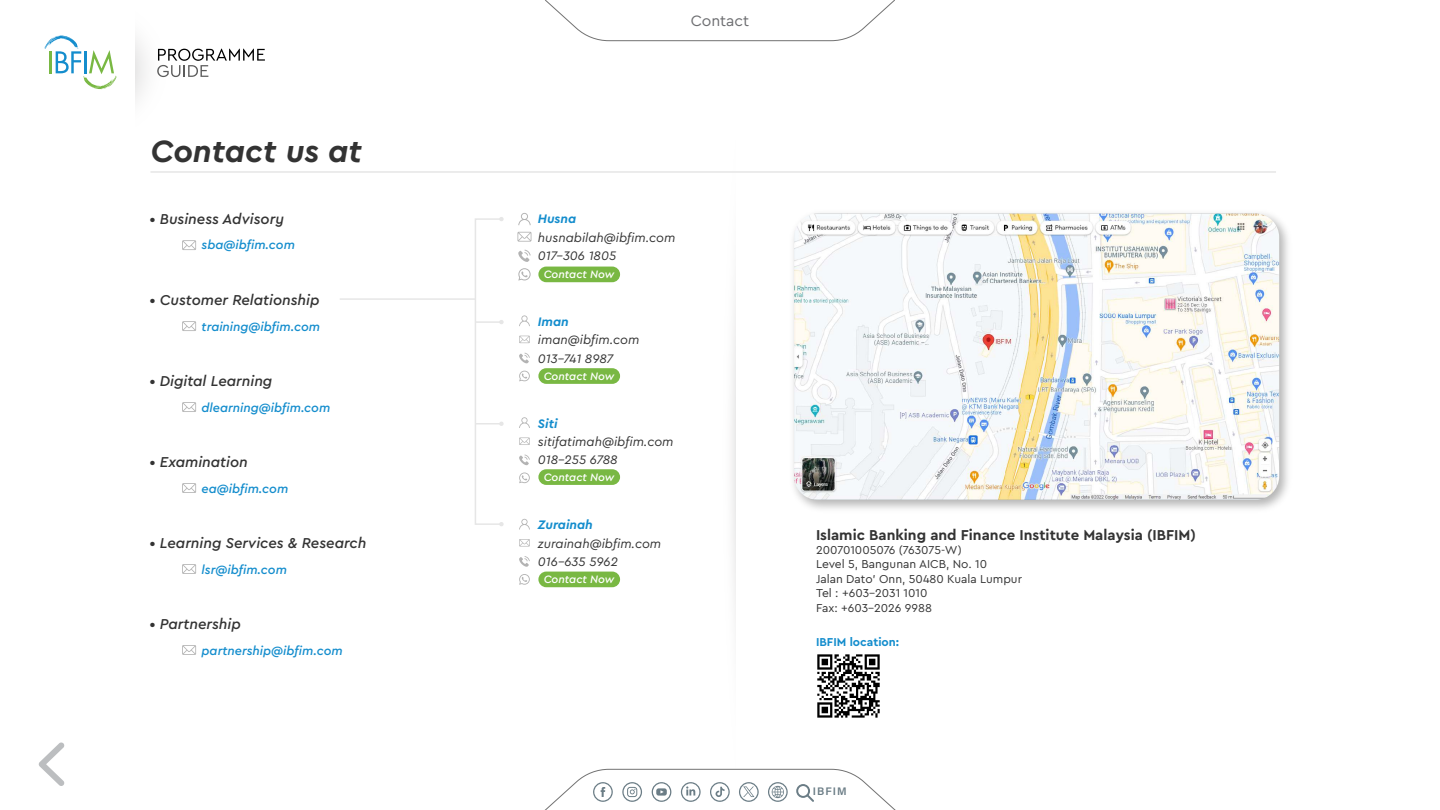
<style>
.page{position:relative;width:1440px;height:810px;background:#fff}
.page>*{position:absolute;margin:0;border:0;box-sizing:border-box;transform-origin:0 0}
.t1{font:italic 700 32.33px "Cera Pro";color:#333}
.t2{font:15.75px "Cera Pro";color:#6d6e71}
.t3{font:italic 500 15px "Cera Pro";color:#333}
.t4{font:700 15px "Cera Pro";color:#333}
.t5{font:italic 12.9px/18.5px "Cera Pro";color:#333}
.t6{font:italic 700 12.9px "Cera Pro";color:#148dcd}
.t7{font:italic 500 12.75px "Cera Pro";color:#148dcd}
.t8{font:12px/14.4px "Cera Pro";color:#333}
.t9{font:700 12px "Cera Pro";color:#148dcd}
.t10{font:italic 500 11.25px "Cera Pro";color:#fff}
.t11{font:600 10.88px "Acumin Pro";letter-spacing:.105em;color:#6b7d86}
</style>
<div class="page">
<svg style="left:545px;top:0;width:350px;height:41px"></svg>
<svg style="left:44px;top:35px;width:73px;height:55px"></svg>
<svg style="left:157px;top:49px;width:108px;height:28px"></svg>
<svg style="left:39px;top:742px;width:26px;height:44px"></svg>
<svg style="left:545px;top:769px;width:351px;height:41px"></svg>
<img style="left:793px;top:213px;width:495px;height:296px">
<img style="left:794px;top:214px;width:485px;height:286px">
<div style="left:641px;top:140px;width:94px;height:647px;background:#fff"></div>
<img style="left:817px;top:654px;width:63px;height:64px">
<hr style="left:150px;top:171px;width:1126px;height:2px;background:#e6e6e6">
<div style="left:475px;top:218px;width:27px;height:307px;border:2px solid #e6e6e6"></div>
<hr style="left:475px;top:321px;width:26px;height:2px;background:#e6e6e6">
<svg style="left:518px;top:268px;width:13px;height:13px"></svg>
<svg style="left:518px;top:213px;width:13px;height:12px"></svg>
<svg style="left:518px;top:250px;width:13px;height:12px"></svg>
<svg style="left:517px;top:232px;width:14px;height:10px"></svg>
<svg style="left:519px;top:371px;width:11px;height:10px"></svg>
<svg style="left:519px;top:315px;width:11px;height:11px"></svg>
<svg style="left:519px;top:353px;width:11px;height:10px"></svg>
<svg style="left:519px;top:336px;width:11px;height:7px"></svg>
<svg style="left:519px;top:473px;width:11px;height:10px"></svg>
<svg style="left:519px;top:417px;width:11px;height:11px"></svg>
<svg style="left:519px;top:455px;width:11px;height:10px"></svg>
<svg style="left:519px;top:437px;width:11px;height:8px"></svg>
<svg style="left:519px;top:574px;width:11px;height:11px"></svg>
<svg style="left:519px;top:519px;width:11px;height:11px"></svg>
<svg style="left:519px;top:556px;width:11px;height:11px"></svg>
<svg style="left:519px;top:539px;width:11px;height:8px"></svg>
<div style="left:538px;top:267px;width:82px;height:15px;background:#79b843;border-radius:8px"></div>
<div style="left:538px;top:368px;width:82px;height:16px;background:#79b843;border-radius:8px"></div>
<div style="left:538px;top:469px;width:82px;height:16px;background:#79b843;border-radius:8px"></div>
<div style="left:538px;top:572px;width:82px;height:15px;background:#79b843;border-radius:8px"></div>
<svg style="left:499px;top:217px;width:5px;height:4px"></svg>
<svg style="left:499px;top:320px;width:5px;height:4px"></svg>
<svg style="left:475px;top:422px;width:29px;height:4px"></svg>
<svg style="left:499px;top:522px;width:5px;height:4px"></svg>
<hr style="left:340px;top:298px;width:135px;height:2px;background:#e6e6e6">
<svg style="left:182px;top:240px;width:14px;height:10px"></svg>
<svg style="left:182px;top:321px;width:14px;height:10px"></svg>
<svg style="left:182px;top:402px;width:14px;height:10px"></svg>
<svg style="left:182px;top:483px;width:14px;height:10px"></svg>
<svg style="left:182px;top:564px;width:14px;height:10px"></svg>
<svg style="left:182px;top:645px;width:14px;height:10px"></svg>
<h1 class="t1" style="left:150px;top:129px;width:213px">Contact us at</h1>
<p class="t3" style="left:150px;top:209px;width:136px">• Business Advisory</p>
<p class="t7" style="left:202px;top:237px;width:95px">sba@ibfim.com</p>
<p class="t3" style="left:150px;top:290px;width:171px">• Customer Relationship</p>
<p class="t7" style="left:202px;top:318px;width:120px">training@ibfim.com</p>
<p class="t3" style="left:150px;top:371px;width:124px">• Digital Learning</p>
<p class="t7" style="left:202px;top:399px;width:130px">dlearning@ibfim.com</p>
<p class="t3" style="left:150px;top:452px;width:100px">• Examination</p>
<p class="t7" style="left:202px;top:480px;width:88px">ea@ibfim.com</p>
<p class="t3" style="left:150px;top:533px;width:219px">• Learning Services &amp; Research</p>
<p class="t7" style="left:202px;top:561px;width:87px">lsr@ibfim.com</p>
<p class="t3" style="left:150px;top:614px;width:93px">• Partnership</p>
<p class="t7" style="left:202px;top:642px;width:143px">partnership@ibfim.com</p>
<p class="t2" style="left:691px;top:11px;width:60px">Contact</p>
<p class="t6" style="left:538px;top:210px;width:40px">Husna</p>
<p class="t5" style="left:538px;top:228px;width:139px">husnabilah@ibfim.com<br>017–306 1805</p>
<p class="t10" style="left:544px;top:267px;width:72px">Contact Now</p>
<p class="t6" style="left:538px;top:313px;width:32px">Iman</p>
<p class="t5" style="left:538px;top:330px;width:103px">iman@ibfim.com<br>013–741 8987</p>
<p class="t10" style="left:544px;top:368px;width:72px">Contact Now</p>
<p class="t6" style="left:538px;top:415px;width:21px">Siti</p>
<p class="t5" style="left:538px;top:432px;width:137px">sitifatimah@ibfim.com<br>018–255 6788</p>
<p class="t10" style="left:544px;top:470px;width:72px">Contact Now</p>
<p class="t6" style="left:538px;top:516px;width:56px">Zurainah</p>
<p class="t5" style="left:538px;top:533px;width:125px">zurainah@ibfim.com<br>016–635 5962</p>
<p class="t10" style="left:544px;top:572px;width:72px">Contact Now</p>
<p class="t4" style="left:816px;top:525px;width:381px">Islamic Banking and Finance Institute Malaysia (IBFIM)</p>
<p class="t8" style="left:816px;top:542px;width:208px">200701005076 (763075-W)<br>Level 5, Bangunan AICB, No. 10<br>Jalan Dato’ Onn, 50480 Kuala Lumpur<br>Tel : +603–2031 1010<br>Fax: +603–2026 9988</p>
<p class="t9" style="left:816px;top:634px;width:85px">IBFIM location:</p>
<p class="t11" style="left:813px;top:784px;width:36px">IBFIM</p>
</div>
